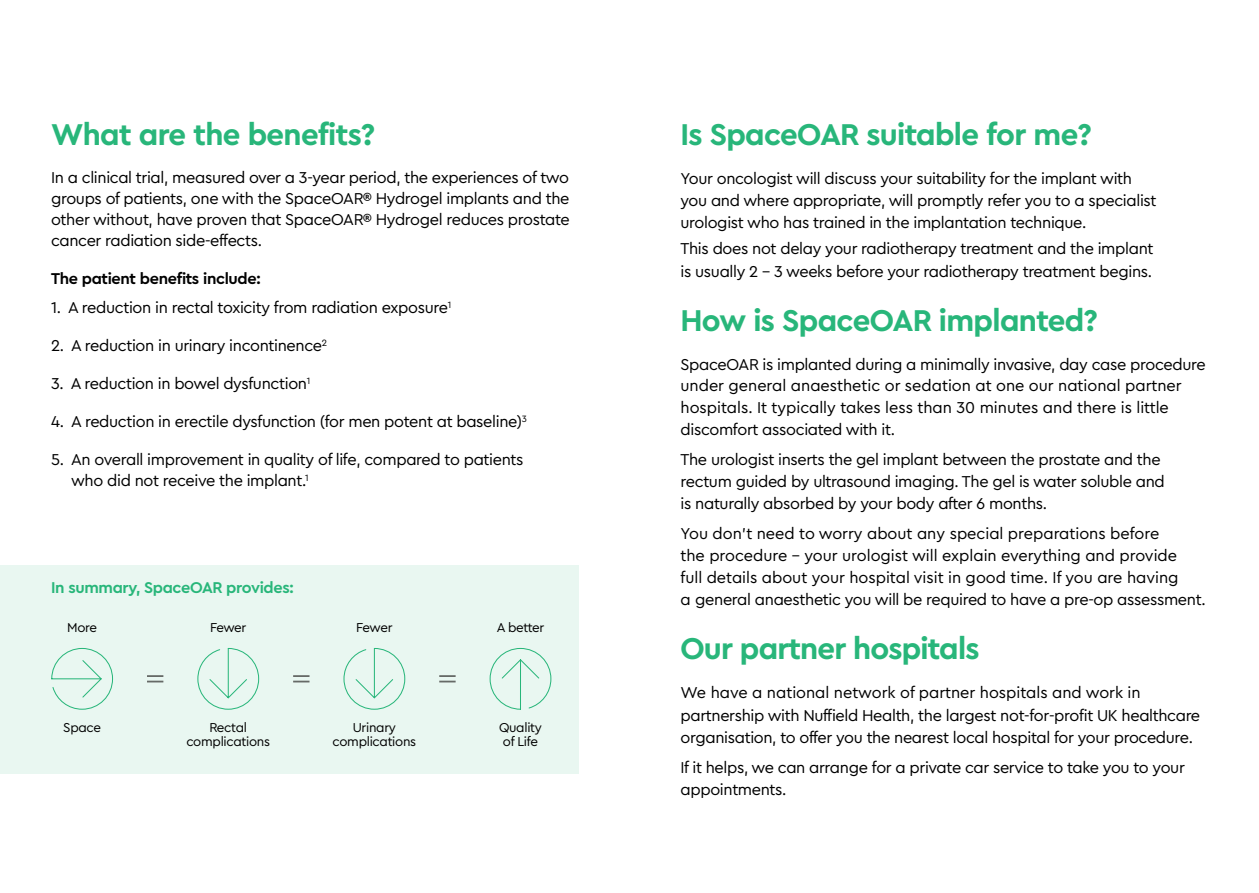
<style>
.page{position:relative;width:1259px;height:893px;background:#fff}
.page>*{position:absolute;margin:0;border:0;box-sizing:border-box;transform-origin:0 0}
.t1{font:900 31.5px "Genesis Care Sans";letter-spacing:-.02em;color:#28b67a}
.t2{font:16.5px/22.2px "Genesis Care Sans";letter-spacing:-.02em;color:#000}
.t3{font:16.5px/21.9px "Genesis Care Sans";color:#000}
.t4{font:700 16.5px "Genesis Care Sans";letter-spacing:-.02em;color:#28b67a}
.t5{font:700 16.5px "Genesis Care Sans";letter-spacing:-.02em;color:#000}
.t6{font:13.5px/13.5px "Genesis Care Sans";letter-spacing:-.02em;color:#000;text-align:center}
</style>
<div class="page">
<div style="left:0;top:565px;width:578px;height:209px;background:#e9f7f1"></div>
<svg style="left:147px;top:675px;width:16px;height:7px"></svg>
<svg style="left:293px;top:675px;width:16px;height:7px"></svg>
<svg style="left:439px;top:675px;width:16px;height:7px"></svg>
<svg style="left:51px;top:648px;width:62px;height:62px"></svg>
<svg style="left:197px;top:648px;width:63px;height:62px"></svg>
<svg style="left:343px;top:648px;width:63px;height:62px"></svg>
<svg style="left:489px;top:647px;width:63px;height:63px"></svg>
<h1 class="t1" style="left:51px;top:113px;width:325px">What are the benefits?</h1>
<p class="t2" style="left:51px;top:166px;width:520px;line-height:21px;text-align:justify">In a clinical trial, measured over a 3-year period, the experiences of two groups of patients, one with the SpaceOAR® Hydrogel implants and the other without, have proven that SpaceOAR® Hydrogel reduces prostate cancer radiation side-effects.</p>
<p class="t5" style="left:51px;top:267px;width:211px">The patient benefits include:</p>
<p class="t2" style="left:51px;top:296px;width:402px">1. A reduction in rectal toxicity from radiation exposure<sup>1</sup></p>
<p class="t2" style="left:51px;top:334px;width:277px">2. A reduction in urinary incontinence<sup>2</sup></p>
<p class="t2" style="left:51px;top:372px;width:261px">3. A reduction in bowel dysfunction<sup>1</sup></p>
<p class="t2" style="left:51px;top:410px;width:477px">4. A reduction in erectile dysfunction (for men potent at baseline)<sup>3</sup></p>
<p class="t2" style="left:71px;top:448px;width:454px;line-height:21px;text-indent:-20px">5. An overall improvement in quality of life, compared to patients who did not receive the implant.<sup>1</sup></p>
<p class="t4" style="left:51px;top:577px;width:244px">In summary, SpaceOAR provides:</p>
<p class="t6" style="left:67px;top:620px;width:31px">More</p>
<p class="t6" style="left:210px;top:620px;width:38px">Fewer</p>
<p class="t6" style="left:356px;top:620px;width:38px">Fewer</p>
<p class="t6" style="left:497px;top:620px;width:49px">A better</p>
<p class="t6" style="left:63px;top:720px;width:39px">Space</p>
<p class="t6" style="left:186px;top:720px;width:85px">Rectal complications</p>
<p class="t6" style="left:332px;top:720px;width:85px">Urinary complications</p>
<p class="t6" style="left:499px;top:720px;width:44px;text-align:left">Quality of Life</p>
<h1 class="t1" style="left:680px;top:113px;width:412px">Is SpaceOAR suitable for me?</h1>
<p class="t2" style="left:680px;top:166px;width:477px">Your oncologist will discuss your suitability for the implant with you and where appropriate, will promptly refer you to a specialist urologist who has trained in the implantation technique.</p>
<p class="t2" style="left:680px;top:237px;width:474px">This does not delay your radiotherapy treatment and the implant is usually 2 – 3 weeks before your radiotherapy treatment begins.</p>
<h1 class="t1" style="left:680px;top:299px;width:419px">How is SpaceOAR implanted?</h1>
<p class="t3" style="left:680px;top:352px;width:526px">SpaceOAR is implanted during a minimally invasive, day case procedure under general anaesthetic or sedation at one our national partner hospitals. It typically takes less than 30 minutes and there is little discomfort associated with it.</p>
<p class="t2" style="left:680px;top:448px;width:486px">The urologist inserts the gel implant between the prostate and the rectum guided by ultrasound imaging. The gel is water soluble and is naturally absorbed by your body after 6 months.</p>
<p class="t3" style="left:680px;top:522px;width:526px">You don’t need to worry about any special preparations before<br>the procedure – your urologist will explain everything and provide<br>full details about your hospital visit in good time. If you are having<br>a general anaesthetic you will be required to have a pre-op assessment.</p>
<h1 class="t1" style="left:680px;top:628px;width:300px">Our partner hospitals</h1>
<p class="t2" style="left:680px;top:681px;width:521px">We have a national network of partner hospitals and work in partnership with Nuffield Health, the largest not-for-profit UK healthcare organisation, to offer you the nearest local hospital for your procedure.</p>
<p class="t2" style="left:680px;top:756px;width:506px">If it helps, we can arrange for a private car service to take you to your appointments.</p>
</div>
